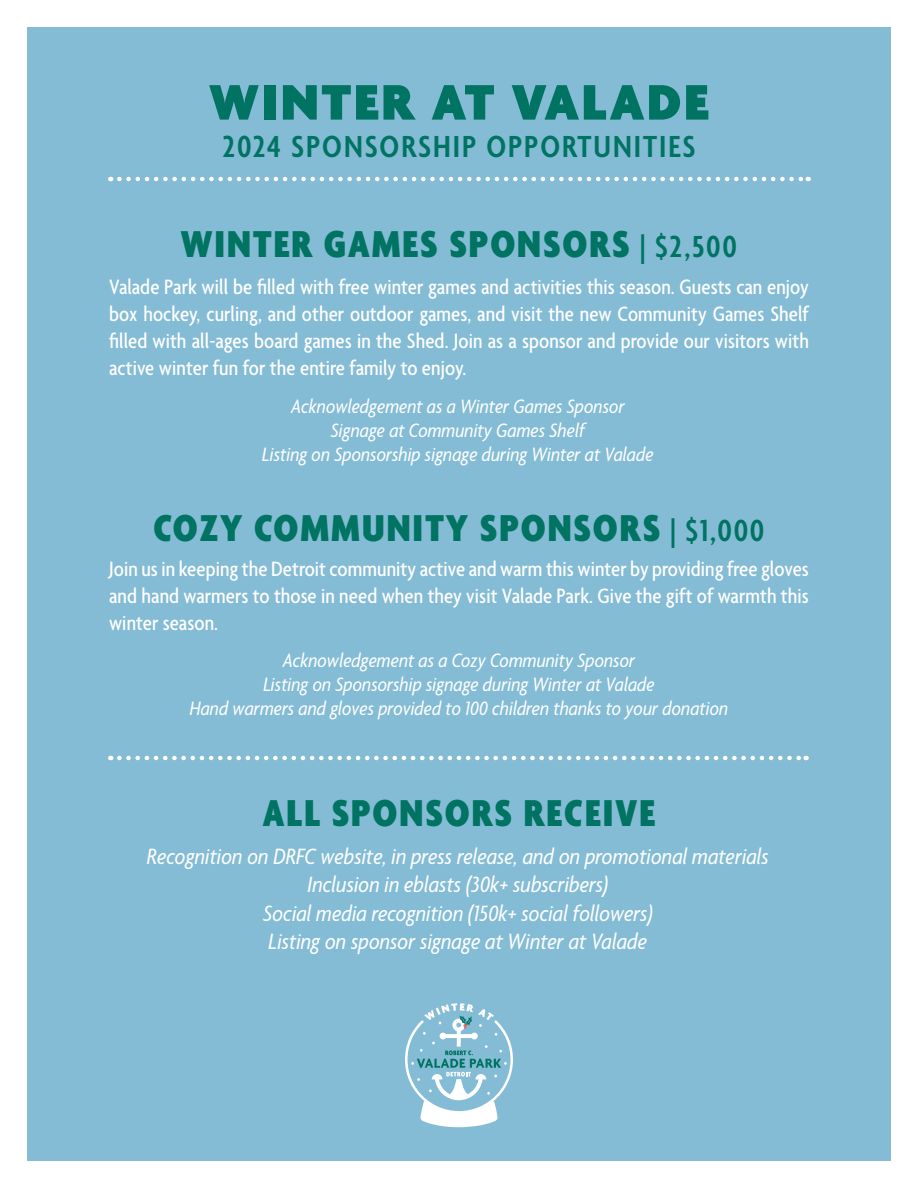
<style>
.page{position:relative;width:918px;height:1188px;background:#fff}
.page>*{position:absolute;margin:0;border:0;box-sizing:border-box;transform-origin:0 0}
.t1{font:900 54px "Agenda";letter-spacing:.05em;color:#007363}
.t2{font:900 condensed 40.5px "Agenda";letter-spacing:.05em;color:#007363}
.t3{font:600 condensed 33px "Agenda";letter-spacing:.06em;color:#007363}
.t4{font:italic condensed 24px/28.5px "Agenda";letter-spacing:.005em;color:#fff;text-align:center}
.t5{font:500 condensed 22.5px/27px "Agenda";letter-spacing:.005em;color:#fff;text-align:justify}
.t6{font:italic condensed 21px/24px "Agenda";letter-spacing:.005em;color:#fff;text-align:center}
.s1{font-weight:600;font-size:33px}
</style>
<div class="page">
<div style="left:27px;top:27px;width:864px;height:1134px;background:#84bcd5"></div>
<svg style="left:405px;top:1003px;width:108px;height:124px"></svg>
<svg style="left:119px;top:756px;width:688px;height:4px"></svg>
<svg style="left:119px;top:177px;width:690px;height:4px"></svg>
<h1 class="t1" style="left:209px;top:73px;width:501px">WINTER AT VALADE</h1>
<h3 class="t3" style="left:222px;top:129px;width:475px">2024 SPONSORSHIP OPPORTUNITIES</h3>
<h2 class="t2" style="left:181px;top:222px;width:558px">WINTER GAMES SPONSORS <span class="s1">| $2,500</span></h2>
<p class="t5" style="left:109px;top:274px;width:701px">Valade Park will be filled with free winter games and activities this season. Guests can enjoy box hockey, curling, and other outdoor games, and visit the new Community Games Shelf filled with all-ages board games in the Shed. Join as a sponsor and provide our visitors with active winter fun for the entire family to enjoy.</p>
<p class="t6" style="left:262px;top:394px;width:393px">Acknowledgement as a Winter Games Sponsor<br>Signage at Community Games Shelf<br>Listing on Sponsorship signage during Winter at Valade</p>
<h2 class="t2" style="left:154px;top:506px;width:612px">COZY COMMUNITY SPONSORS <span class="s1">| $1,000</span></h2>
<p class="t5" style="left:109px;top:557px;width:701px">Join us in keeping the Detroit community active and warm this winter by providing free gloves and hand warmers to those in need when they visit Valade Park. Give the gift of warmth this winter season.</p>
<p class="t6" style="left:190px;top:648px;width:540px">Acknowledgement as a Cozy Community Sponsor<br>Listing on Sponsorship signage during Winter at Valade<br>Hand warmers and gloves provided to 100 children thanks to your donation</p>
<h2 class="t2" style="left:263px;top:792px;width:394px">ALL SPONSORS RECEIVE</h2>
<p class="t4" style="left:147px;top:842px;width:623px">Recognition on DRFC website, in press release, and on promotional materials Inclusion in eblasts (30k+ subscribers)<br>Social media recognition (150k+ social followers)<br>Listing on sponsor signage at Winter at Valade</p>
</div>
